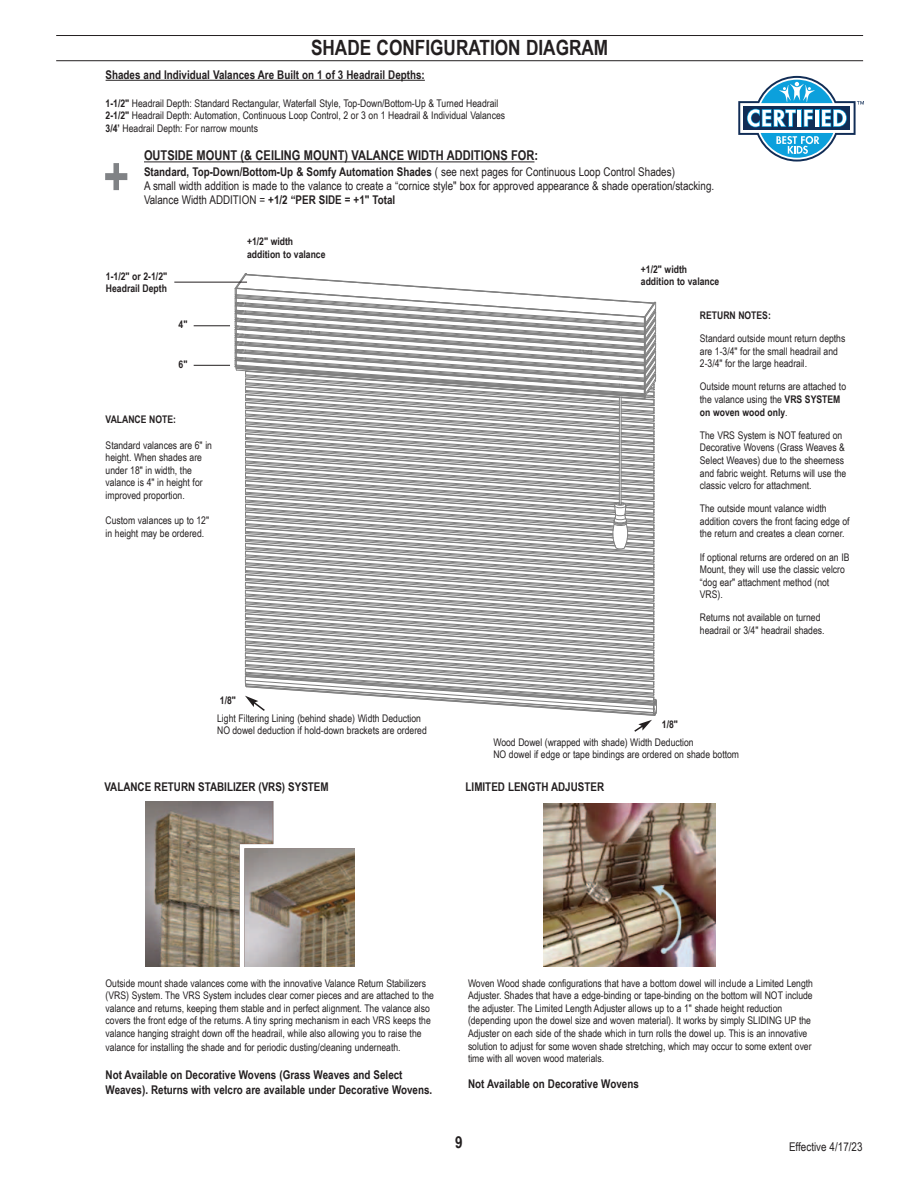
<style>
.page{position:relative;width:918px;height:1188px;background:#fff}
.page>*{position:absolute;margin:0;border:0;box-sizing:border-box;transform-origin:0 0}
.t1{font:700 54px "Arial Narrow";color:#808285}
.t2{font:700 21px "Arial Narrow";color:#231f20}
.t3{font:700 16.5px "Arial Narrow";color:#231f20}
.t4{font:700 13.5px "Arial Narrow";color:#231f20}
.t5{font:12px/14.4px "Arial Narrow";color:#231f20}
.t6{font:700 12px/14.4px "Arial Narrow";color:#231f20}
.t7{font:10.5px/12.6px "Arial Narrow";color:#231f20}
.t8{font:700 10.5px/12.6px "Arial Narrow";color:#231f20}
.s1{font-weight:700}
</style>
<div class="page">
<img style="left:145px;top:801px;width:209px;height:166px">
<img style="left:544px;top:804px;width:171px;height:163px">
<hr style="left:56px;top:35px;width:807px;height:1px;background:#231f20">
<hr style="left:56px;top:60px;width:807px;height:1px;background:#231f20">
<hr style="left:106px;top:80px;width:319px;height:1px;background:#231f20">
<hr style="left:144px;top:161px;width:390px;height:1px;background:#231f20">
<svg style="left:235px;top:274px;width:422px;height:458px"></svg>
<hr style="left:174px;top:282px;width:73px;height:1px;background:#231f20">
<hr style="left:194px;top:325px;width:36px;height:1px;background:#231f20">
<hr style="left:194px;top:365px;width:36px;height:1px;background:#231f20">
<svg style="left:738px;top:75px;width:126px;height:87px"></svg>
<h2 class="t2" style="left:311px;top:35px;width:299px">SHADE CONFIGURATION DIAGRAM</h2>
<p class="t6" style="left:106px;top:67px;width:321px">Shades and Individual Valances Are Built on 1 of 3 Headrail Depths:</p>
<p class="t7" style="left:106px;top:97px;width:401px"><span class="s1">1-1/2"</span> Headrail Depth: Standard Rectangular, Waterfall Style, Top-Down/Bottom-Up &amp; Turned Headrail<br><span class="s1">2-1/2"</span> Headrail Depth: Automation, Continuous Loop Control, 2 or 3 on 1 Headrail &amp; Individual Valances<br><span class="s1">3/4’</span> Headrail Depth: For narrow mounts</p>
<p class="t4" style="left:144px;top:148px;width:396px">OUTSIDE MOUNT (&amp; CEILING MOUNT) VALANCE WIDTH ADDITIONS FOR:</p>
<p class="t5" style="left:144px;top:164px;width:572px"><span class="s1">Standard, Top-Down/Bottom-Up &amp; Somfy Automation Shades</span> ( see next pages for Continuous Loop Control Shades)<br>A small width addition is made to the valance to create a “cornice style" box for approved appearance &amp; shade operation/stacking.<br>Valance Width ADDITION = <span class="s1">+1/2 “PER SIDE = +1" Total</span></p>
<h1 class="t1" style="left:103px;top:145px;width:27px">+</h1>
<p class="t8" style="left:106px;top:270px;width:63px">1-1/2" or 2-1/2"<br>Headrail Depth</p>
<p class="t8" style="left:179px;top:318px;width:10px">4"</p>
<p class="t8" style="left:179px;top:358px;width:10px">6"</p>
<p class="t8" style="left:106px;top:413px;width:72px">VALANCE NOTE:</p>
<p class="t7" style="left:106px;top:439px;width:108px">Standard valances are 6" in height. When shades are under 18" in width, the valance is 4" in height for improved proportion.</p>
<p class="t7" style="left:106px;top:514px;width:105px">Custom valances up to 12" in height may be ordered.</p>
<p class="t8" style="left:247px;top:235px;width:80px">+1/2" width addition to valance</p>
<p class="t8" style="left:220px;top:694px;width:18px">1/8"</p>
<p class="t7" style="left:217px;top:712px;width:211px">Light Filtering Lining (behind shade) Width Deduction<br>NO dowel deduction if hold-down brackets are ordered</p>
<p class="t8" style="left:641px;top:262px;width:80px">+1/2" width addition to valance</p>
<p class="t8" style="left:700px;top:309px;width:73px">RETURN NOTES:</p>
<p class="t7" style="left:700px;top:332px;width:147px">Standard outside mount return depths are 1-3/4" for the small headrail and<br>2-3/4" for the large headrail.</p>
<p class="t7" style="left:700px;top:380px;width:148px">Outside mount returns are attached to the valance using the <span class="s1">VRS SYSTEM on woven wood only</span>.</p>
<p class="t7" style="left:700px;top:429px;width:148px">The VRS System is NOT featured on Decorative Wovens (Grass Weaves &amp; Select Weaves) due to the sheerness and fabric weight. Returns will use the classic velcro for attachment.</p>
<p class="t7" style="left:700px;top:502px;width:151px">The outside mount valance width addition covers the front facing edge of the return and creates a clean corner.</p>
<p class="t7" style="left:700px;top:550px;width:151px">If optional returns are ordered on an IB<br>Mount, they will use the classic velcro “dog ear" attachment method (not<br>VRS).</p>
<p class="t7" style="left:700px;top:611px;width:126px">Returns not available on turned headrail or 3/4" headrail shades.</p>
<p class="t8" style="left:662px;top:718px;width:18px">1/8"</p>
<p class="t7" style="left:493px;top:736px;width:247px">Wood Dowel (wrapped with shade) Width Deduction<br>NO dowel if edge or tape bindings are ordered on shade bottom</p>
<p class="t6" style="left:104px;top:780px;width:226px">VALANCE RETURN STABILIZER (VRS) SYSTEM</p>
<p class="t6" style="left:466px;top:780px;width:140px">LIMITED LENGTH ADJUSTER</p>
<p class="t7" style="left:106px;top:976px;width:330px">Outside mount shade valances come with the innovative Valance Return Stabilizers (VRS) System. The VRS System includes clear corner pieces and are attached to the valance and returns, keeping them stable and in perfect alignment. The valance also covers the front edge of the returns. A tiny spring mechanism in each VRS keeps the valance hanging straight down off the headrail, while also allowing you to raise the</p>
<p class="t7" style="left:106px;top:1041px;width:297px">valance for installing the shade and for periodic dusting/cleaning underneath.</p>
<p class="t6" style="left:106px;top:1068px;width:328px">Not Available on Decorative Wovens (Grass Weaves and Select<br>Weaves). Returns with velcro are available under Decorative Wovens.</p>
<p class="t7" style="left:468px;top:976px;width:347px">Woven Wood shade configurations that have a bottom dowel will include a Limited Length Adjuster. Shades that have a edge-binding or tape-binding on the bottom will NOT include the adjuster. The Limited Length Adjuster allows up to a 1" shade height reduction (depending upon the dowel size and woven material). It works by simply SLIDING UP the Adjuster on each side of the shade which in turn rolls the dowel up. This is an innovative solution to adjust for some woven shade stretching, which may occur to some extent over time with all woven wood materials.</p>
<p class="t6" style="left:468px;top:1077px;width:172px">Not Available on Decorative Wovens</p>
<h3 class="t3" style="left:455px;top:1132px;width:9px">9</h3>
<p class="t5" style="left:789px;top:1139px;width:75px">Effective 4/17/23</p>
</div>
